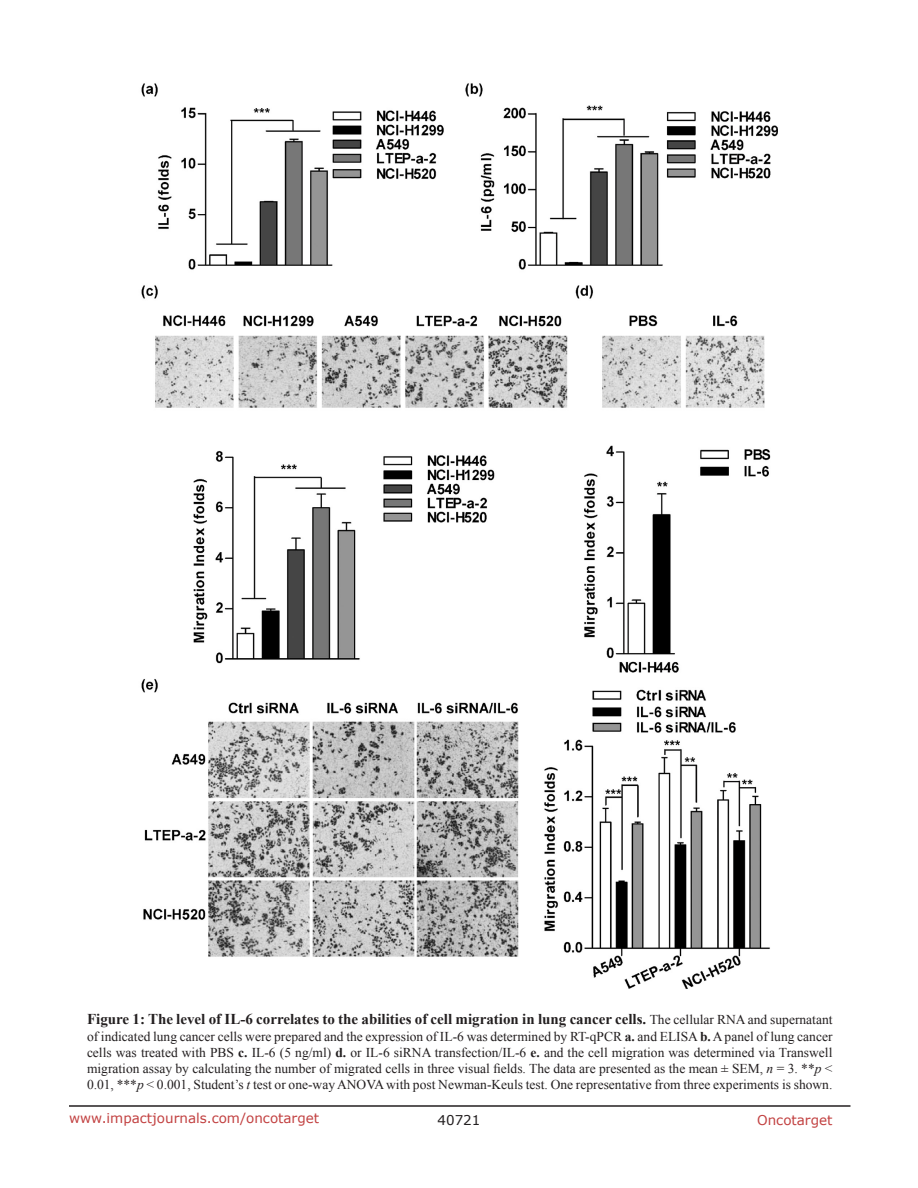
<style>
.page{position:relative;width:918px;height:1188px;background:#fff}
.page>*{position:absolute;margin:0;border:0;box-sizing:border-box;transform-origin:0 0}
.FigureText{font:700 15px "Times New Roman";color:#231f20}
.FigureText-2{font:13.5px/16.2px "Times New Roman";color:#231f20;text-align:justify}
.t1{font:13.5px "Verdana";color:#c24141}
.t2{font:13.5px "Verdana";color:#231f20}
.s1{font-weight:400;font-size:13.5px}
.s2{font-weight:700}
.s3{font-style:italic}
</style>
<div class="page">
<hr style="left:69px;top:1105px;width:781px;height:2px;background:#231f20">
<img style="left:141px;top:83px;width:637px;height:906px">
<p class="FigureText" style="left:87px;top:1009px;width:747px">Figure 1: The level of IL-6 correlates to the abilities of cell migration in lung cancer cells. <span class="s1">The cellular RNA and supernatant</span></p>
<p class="FigureText-2" style="left:87px;top:1028px;width:747px">of indicated lung cancer cells were prepared and the expression of IL-6 was determined by RT-qPCR <span class="s2">a.</span> and ELISA <span class="s2">b.</span> A panel of lung cancer cells was treated with PBS <span class="s2">c.</span> IL-6 (5 ng/ml) <span class="s2">d.</span> or IL-6 siRNA transfection/IL-6 <span class="s2">e.</span> and the cell migration was determined via Transwell migration assay by calculating the number of migrated cells in three visual fields. The data are presented as the mean ± SEM, <span class="s3">n</span> = 3. **<span class="s3">p</span> &lt; 0.01, ***<span class="s3">p</span> &lt; 0.001, Student’s <span class="s3">t</span> test or one-way ANOVA with post Newman-Keuls test. One representative from three experiments is shown.</p>
<p class="t1" style="left:69px;top:1109px;width:252px">www.impactjournals.com/oncotarget</p>
<p class="t2" style="left:438px;top:1111px;width:44px">40721</p>
<p class="t1" style="left:757px;top:1111px;width:77px">Oncotarget</p>
</div>
